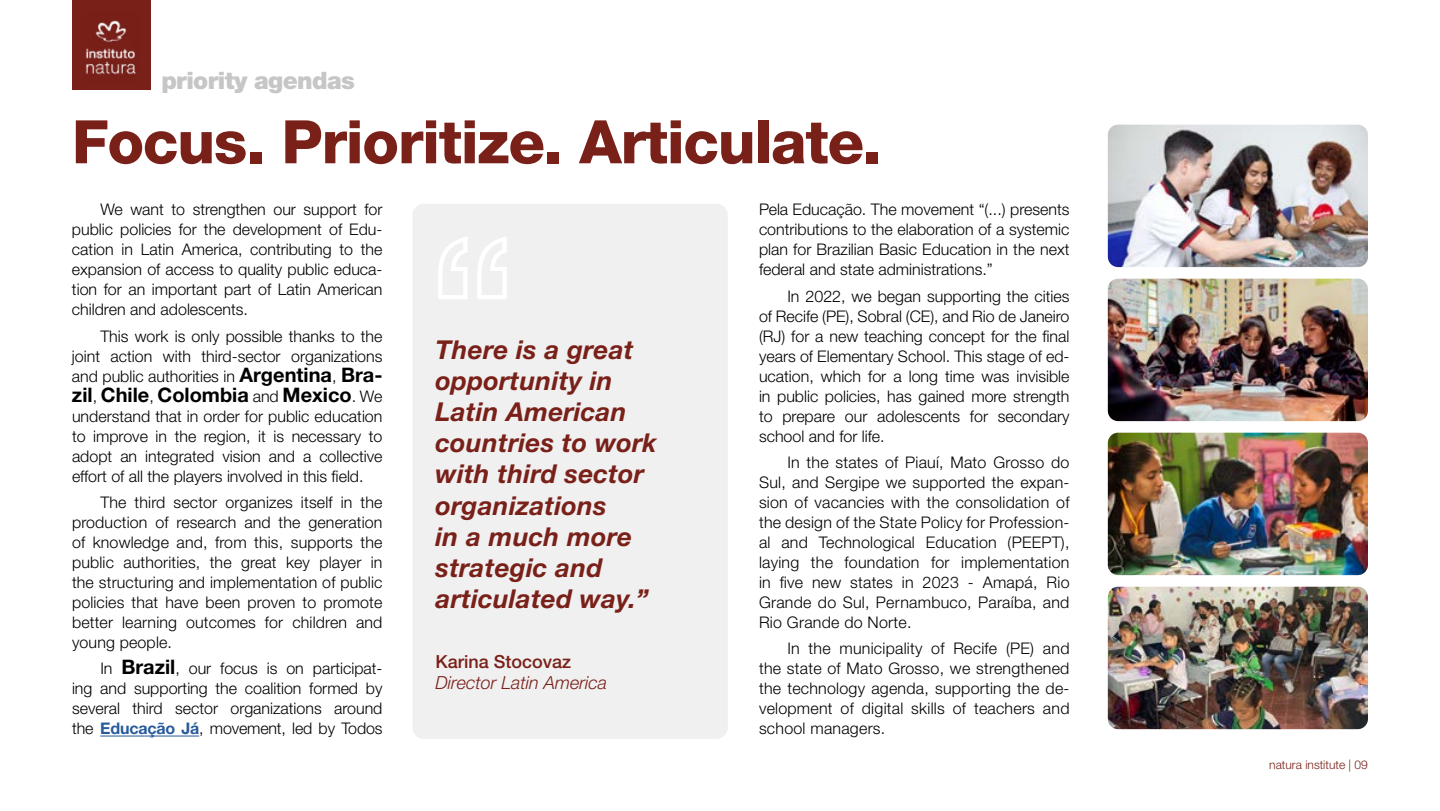
<style>
.page{position:relative;width:1440px;height:811px;background:#fff}
.page>*{position:absolute;margin:0;border:0;box-sizing:border-box;transform-origin:0 0}
.t1{font:800 60px "Helvetica Neue LT Std";letter-spacing:-.02em;color:#792019}
.t2{font:italic 700 26px/31.2px "Helvetica Neue LT Std";letter-spacing:.01em;color:#792019}
.t3{font:900 24px "Helvetica Neue LT Std";letter-spacing:-.025em;color:#c6c6c6}
.t4{font:700 20px "Helvetica Neue LT Std";color:#000}
.t5{font:italic 300 18px "Helvetica Neue LT Std";color:#792019}
.t6{font:500 18px "Helvetica Neue LT Std";color:#792019}
.t7{font:300 16px/20px "Helvetica Neue LT Std";color:#000;text-align:justify}
.t8{font:300 12px "Helvetica Neue LT Std";color:#792019}
.s1{font-weight:700;font-size:20px}
.s2{font-weight:300;font-size:16px}
.s3{font-weight:700;color:#275b9b}
</style>
<div class="page">
<hr style="left:100px;top:735px;width:99px;height:1px;background:#275b9b">
<div style="left:72px;top:0;width:78px;height:89px;background:#792019"></div>
<img style="left:85px;top:20px;width:51px;height:57px">
<div style="left:412px;top:204px;width:316px;height:534px;background:#f0f0f0;border-radius:11px"></div>
<img style="left:1108px;top:586px;width:260px;height:142px">
<img style="left:1108px;top:432px;width:260px;height:143px">
<img style="left:1108px;top:124px;width:260px;height:143px">
<img style="left:1108px;top:278px;width:260px;height:143px">
<h3 class="t3" style="left:161px;top:66px;width:195px">priority agendas</h3>
<h1 class="t1" style="left:72px;top:106px;width:811px">Focus. Prioritize. Articulate.</h1>
<p class="t7" style="left:72px;top:199px;width:312px;text-indent:28px">We want to strengthen our support for public policies for the development of Edu&shy;cation in Latin America, contributing to the expansion of access to quality public educa&shy;tion for an important part of Latin American children and adolescents.</p>
<p class="t7" style="left:72px;top:325px;width:312px;text-indent:28px">This work is only possible thanks to the joint action with third-sector organizations and public authorities in <span class="s1">Argentina</span>, <span class="s1">Bra-</span></p>
<p class="t4" style="left:72px;top:382px;width:312px">zil<span class="s2">,</span> Chile<span class="s2">,</span> Colombia <span class="s2">and</span> Mexico<span class="s2">. We</span></p>
<p class="t7" style="left:72px;top:405px;width:312px">understand that in order for public education to improve in the region, it is necessary to adopt an integrated vision and a collective effort of all the players involved in this field.</p>
<p class="t7" style="left:72px;top:491px;width:312px;text-indent:28px">The third sector organizes itself in the production of research and the generation of knowledge and, from this, supports the public authorities, the great key player in the structuring and implementation of public policies that have been proven to promote better learning outcomes for children and young people.</p>
<p class="t7" style="left:72px;top:658px;width:312px;text-indent:28px">In <span class="s1">Brazil</span>, our focus is on participat&shy;ing and supporting the coalition formed by several third sector organizations around the <span class="s3">Educação Já</span>, movement, led by Todos</p>
<h2 class="t2" style="left:436px;top:333px;width:223px">There is a great opportunity in<br>Latin American countries to work with third sector organizations<br>in a much more strategic and articulated way.”</h2>
<p class="t6" style="left:436px;top:650px;width:137px">Karina Stocovaz</p>
<p class="t5" style="left:436px;top:671px;width:173px">Director Latin America</p>
<p class="t7" style="left:759px;top:199px;width:312px">Pela Educação. The movement “(...) presents contributions to the elaboration of a systemic plan for Brazilian Basic Education in the next federal and state administrations.”</p>
<p class="t7" style="left:759px;top:285px;width:312px;text-indent:28px">In 2022, we began supporting the cities of Recife (PE), Sobral (CE), and Rio de Janeiro (RJ) for a new teaching concept for the final years of Elementary School. This stage of ed&shy;ucation, which for a long time was invisible in public policies, has gained more strength to prepare our adolescents for secondary school and for life.</p>
<p class="t7" style="left:759px;top:451px;width:312px;text-indent:28px">In the states of Piauí, Mato Grosso do Sul, and Sergipe we supported the expan&shy;sion of vacancies with the consolidation of the design of the State Policy for Profession&shy;al and Technological Education (PEEPT), laying the foundation for implementation in five new states in 2023 - Amapá, Rio Grande do Sul, Pernambuco, Paraíba, and Rio Grande do Norte.</p>
<p class="t7" style="left:759px;top:638px;width:312px;text-indent:28px">In the municipality of Recife (PE) and the state of Mato Grosso, we strengthened the technology agenda, supporting the de&shy;velopment of digital skills of teachers and school managers.</p>
<p class="t8" style="left:1269px;top:756px;width:100px">natura institute | 09</p>
</div>
